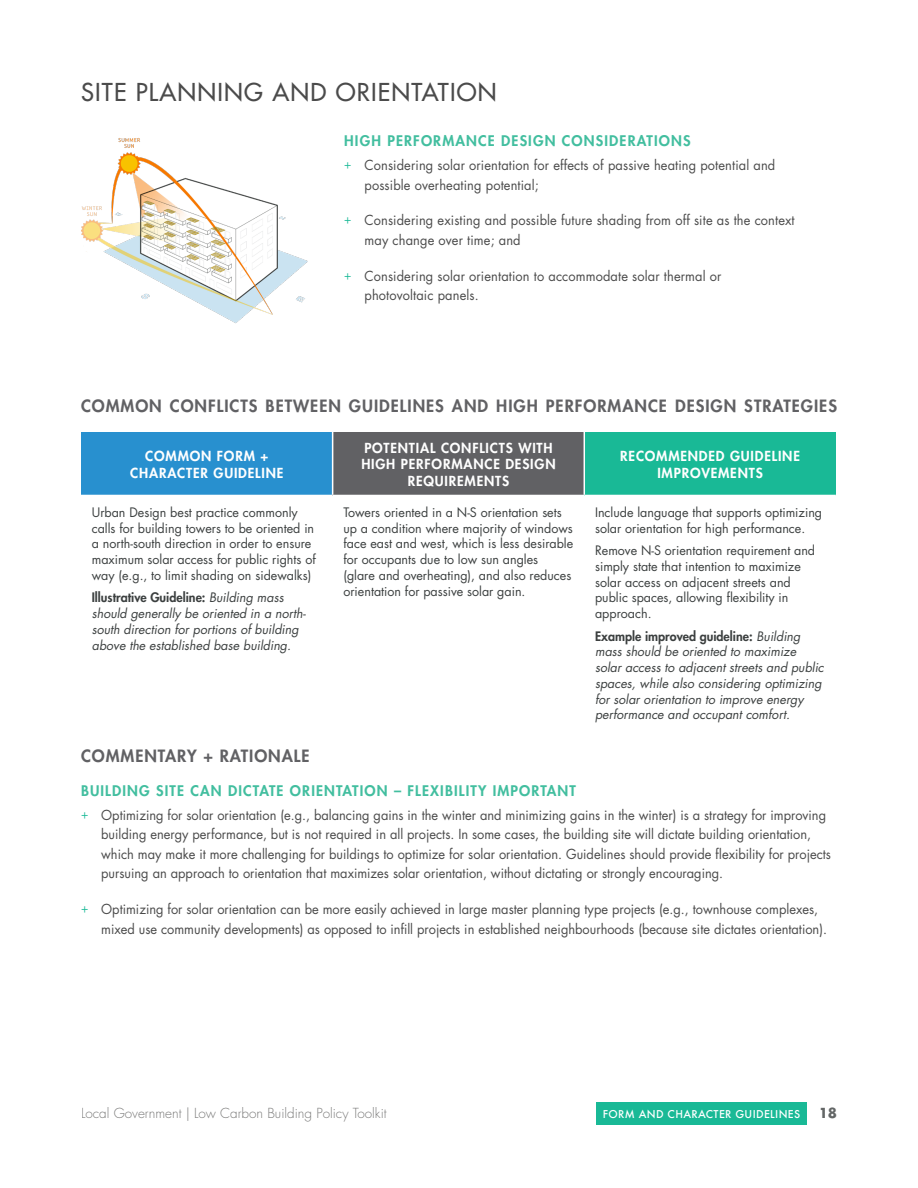
<style>
.page{position:relative;width:918px;height:1188px;background:#fff}
.page>*{position:absolute;margin:0;border:0;box-sizing:border-box;transform-origin:0 0}
.Body_Text{font:500 24px "Futura Std";letter-spacing:.05em;color:#4b4b4b}
.H5_Alt{font:800 16.5px "Futura Std";letter-spacing:.06em;color:#616164}
.t1{font:800 14.25px "Futura Std";letter-spacing:.08em;color:#42be9f}
.t2{font:13.5px/19.5px "Futura Std";color:#4b4b4b;scale:.95 1}
.Table_HEADING{font:800 13.5px/16.5px "Futura Std";letter-spacing:.06em;color:#fff;text-align:center}
.t3{font:300 13.5px "Futura Std";color:#595958}
.t4{font:700 13.5px "Futura Std";color:#3c4040}
.Table_Body{font:12.75px/15.8px "Futura Std";color:#3c4040}
.Table_Body-2{font:italic 12.75px/15.8px "Futura Std";color:#3c4040}
.t5{font:500 10.5px "Futura";letter-spacing:.03em;color:#fff}
.s1{font-family:"Futura TOT";color:#19b996}
.s2{font-weight:800;font-style:normal}
</style>
<div class="page">
<img style="left:81px;top:138px;width:227px;height:186px">
<div style="left:81px;top:432px;width:252px;height:63px;background:#2890cf"></div>
<div style="left:333px;top:432px;width:251px;height:63px;background:#616164"></div>
<div style="left:584px;top:432px;width:252px;height:63px;background:#19b996"></div>
<hr style="left:332px;top:432px;width:1px;height:63px;background:#fff">
<hr style="left:584px;top:432px;width:1px;height:63px;background:#fff">
<div style="left:596px;top:1103px;width:211px;height:22px;background:#19b996"></div>
<p class="Body_Text" style="left:81px;top:77px;width:417px">SITE PLANNING AND ORIENTATION</p>
<h6 class="t1" style="left:344px;top:132px;width:348px">HIGH PERFORMANCE DESIGN CONSIDERATIONS</h6>
<p class="t2" style="left:364px;top:156px;width:434px;text-indent:-20px"><span class="s1">+</span> Considering solar orientation for effects of passive heating potential and possible overheating potential;</p>
<p class="t2" style="left:364px;top:211px;width:454px;text-indent:-20px"><span class="s1">+</span> Considering existing and possible future shading from off site as the context may change over time; and</p>
<p class="t2" style="left:364px;top:266px;width:377px;text-indent:-20px"><span class="s1">+</span> Considering solar orientation to accommodate solar thermal or photovoltaic panels.</p>
<p class="H5_Alt" style="left:81px;top:396px;width:758px">COMMON CONFLICTS BETWEEN GUIDELINES AND HIGH PERFORMANCE DESIGN STRATEGIES</p>
<p class="Table_HEADING" style="left:130px;top:448px;width:155px">COMMON FORM +<br>CHARACTER GUIDELINE</p>
<p class="Table_HEADING" style="left:361px;top:440px;width:196px">POTENTIAL CONFLICTS WITH<br>HIGH PERFORMANCE DESIGN<br>REQUIREMENTS</p>
<p class="Table_HEADING" style="left:620px;top:448px;width:181px">RECOMMENDED GUIDELINE<br>IMPROVEMENTS</p>
<p class="Table_Body" style="left:92px;top:504px;width:226px">Urban Design best practice commonly calls for building towers to be oriented in a north-south direction in order to ensure maximum solar access for public rights of way (e.g., to limit shading on sidewalks)</p>
<p class="Table_Body-2" style="left:92px;top:590px;width:216px"><span class="s2">Illustrative Guideline:</span> Building mass should generally be oriented in a north&shy;south direction for portions of building above the established base building.</p>
<p class="Table_Body" style="left:343px;top:504px;width:231px">Towers oriented in a N-S orientation sets up a condition where majority of windows face east and west, which is less desirable for occupants due to low sun angles<br>(glare and overheating), and also reduces orientation for passive solar gain.</p>
<p class="Table_Body" style="left:595px;top:504px;width:229px">Include language that supports optimizing solar orientation for high performance.</p>
<p class="Table_Body" style="left:595px;top:543px;width:222px">Remove N-S orientation requirement and simply state that intention to maximize solar access on adjacent streets and public spaces, allowing flexibility in approach.</p>
<p class="Table_Body-2" style="left:595px;top:628px;width:230px"><span class="s2">Example improved guideline:</span> Building mass should be oriented to maximize solar access to adjacent streets and public spaces, while also considering optimizing for solar orientation to improve energy performance and occupant comfort.</p>
<p class="H5_Alt" style="left:81px;top:745px;width:230px">COMMENTARY + RATIONALE</p>
<h6 class="t1" style="left:81px;top:782px;width:496px">BUILDING SITE CAN DICTATE ORIENTATION – FLEXIBILITY IMPORTANT</h6>
<p class="t2" style="left:101px;top:805px;width:770px;text-indent:-20px"><span class="s1">+</span> Optimizing for solar orientation (e.g., balancing gains in the winter and minimizing gains in the winter) is a strategy for improving building energy performance, but is not required in all projects. In some cases, the building site will dictate building orientation, which may make it more challenging for buildings to optimize for solar orientation. Guidelines should provide flexibility for projects pursuing an approach to orientation that maximizes solar orientation, without dictating or strongly encouraging.</p>
<p class="t2" style="left:101px;top:900px;width:765px;text-indent:-20px"><span class="s1">+</span> Optimizing for solar orientation can be more easily achieved in large master planning type projects (e.g., townhouse complexes, mixed use community developments) as opposed to infill projects in established neighbourhoods (because site dictates orientation).</p>
<p class="t3" style="left:81px;top:1105px;width:307px">Local Government | Low Carbon Building Policy Toolkit</p>
<p class="t4" style="left:818px;top:1104px;width:20px">18</p>
<h1 class="t5" style="left:603px;top:1107px;width:199px">FORM AND CHARACTER GUIDELINES</h1>
</div>
